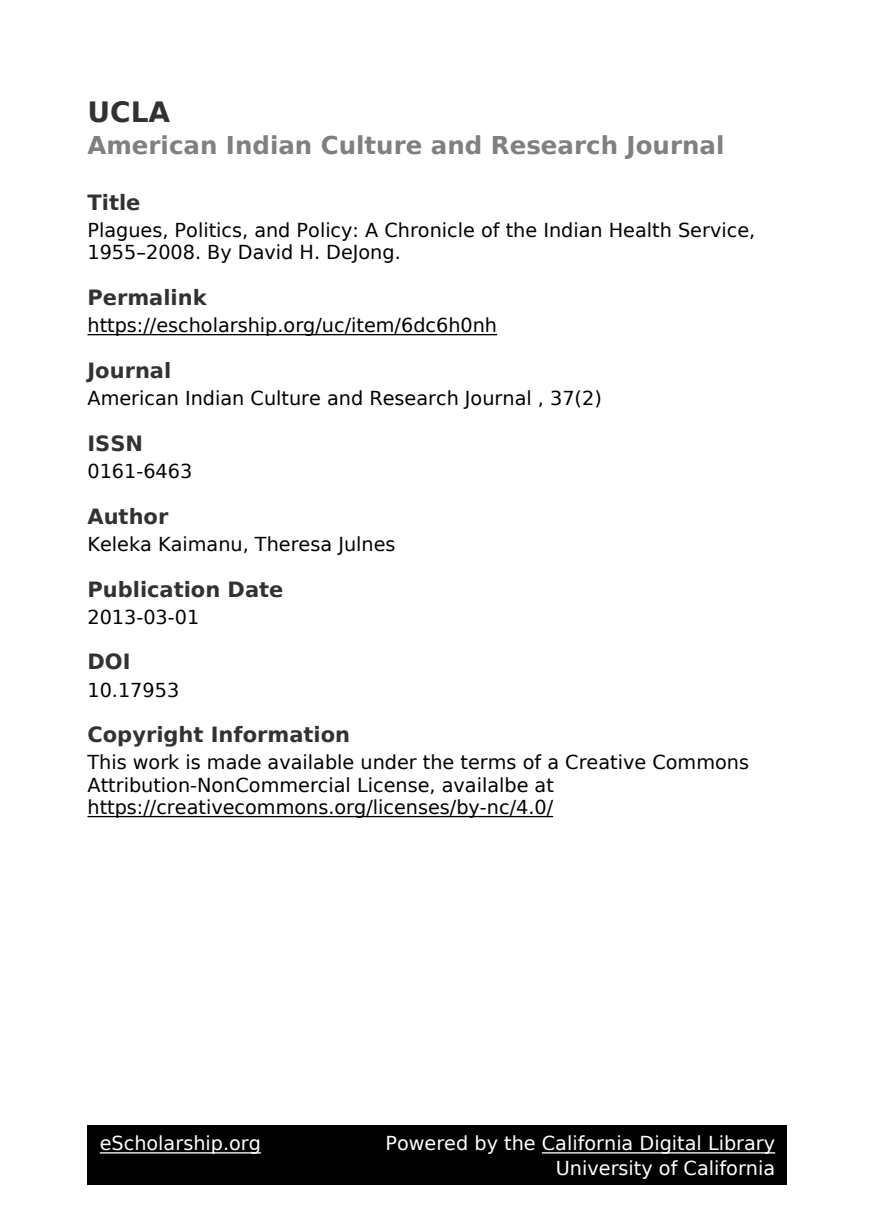
<style>
.page{position:relative;width:875px;height:1225px;background:#fff}
.page>*{position:absolute;margin:0;border:0;box-sizing:border-box;transform-origin:0 0}
.t1{font:700 28px "DejaVu Sans";color:#323232}
.t2{font:700 24.5px "DejaVu Sans";color:#808080}
.t3{font:700 21px "DejaVu Sans";color:#323232}
.t4{font:19.25px/22.4px "DejaVu Sans";color:#000}
.t5{font:19.25px/24.5px "DejaVu Sans";color:#fff;text-align:right}
</style>
<div class="page">
<hr style="left:88px;top:334px;width:409px;height:1px;background:#000">
<hr style="left:88px;top:816px;width:465px;height:1px;background:#000">
<div style="left:88px;top:1125px;width:700px;height:60px;background:#000"></div>
<hr style="left:100px;top:1152px;width:161px;height:2px;background:#fff">
<hr style="left:542px;top:1152px;width:233px;height:2px;background:#fff">
<h1 class="t1" style="left:88px;top:101px;width:84px">UCLA</h1>
<p class="t2" style="left:88px;top:136px;width:638px">American Indian Culture and Research Journal</p>
<p class="t3" style="left:88px;top:194px;width:54px">Title</p>
<p class="t4" style="left:88px;top:221px;width:669px">Plagues, Politics, and Policy: A Chronicle of the Indian Health Service,<br>1955–2008. By David H. DeJong.</p>
<p class="t3" style="left:88px;top:289px;width:121px">Permalink</p>
<p class="t4" style="left:88px;top:316px;width:411px">https://escholarship.org/uc/item/6dc6h0nh</p>
<p class="t3" style="left:88px;top:362px;width:85px">Journal</p>
<p class="t4" style="left:88px;top:389px;width:516px">American Indian Culture and Research Journal , 37(2)</p>
<p class="t3" style="left:88px;top:435px;width:57px">ISSN</p>
<p class="t4" style="left:88px;top:462px;width:106px">0161-6463</p>
<p class="t3" style="left:88px;top:508px;width:82px">Author</p>
<p class="t4" style="left:88px;top:535px;width:310px">Keleka Kaimanu, Theresa Julnes</p>
<p class="t3" style="left:88px;top:581px;width:198px">Publication Date</p>
<p class="t4" style="left:88px;top:607px;width:113px">2013-03-01</p>
<p class="t3" style="left:88px;top:654px;width:45px">DOI</p>
<p class="t4" style="left:88px;top:680px;width:93px">10.17953</p>
<p class="t3" style="left:88px;top:726px;width:264px">Copyright Information</p>
<p class="t4" style="left:88px;top:753px;width:663px">This work is made available under the terms of a Creative Commons<br>Attribution-NonCommercial License, availalbe at https://creativecommons.org/licenses/by-nc/4.0/</p>
<p class="t5" style="left:100px;top:1133px;width:163px">eScholarship.org</p>
<p class="t5" style="left:385px;top:1133px;width:391px">Powered by the California Digital Library<br>University of California</p>
</div>
